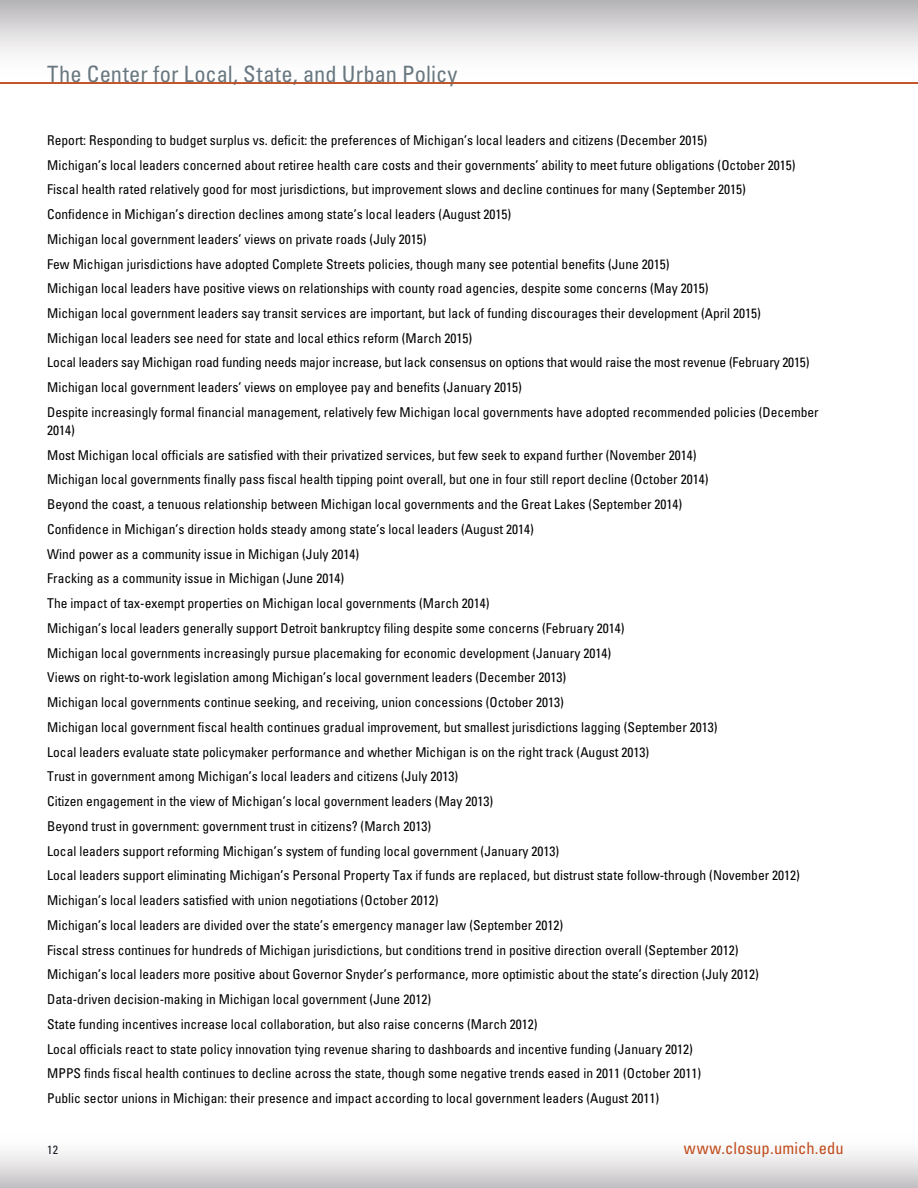
<style>
.page{position:relative;width:918px;height:1188px;background:#fff}
.page>*{position:absolute;margin:0;border:0;box-sizing:border-box;transform-origin:0 0}
.t1{font:condensed 22.5px "Univers LT Std";letter-spacing:.005em;color:#697880}
.t2{font:condensed 16.5px "Univers LT Std";letter-spacing:.01em;color:#c04c1c}
.t3{font:condensed 13.5px/24.8px "Univers LT Std";color:#000}
.t4{font:condensed 12px "Univers LT Std";color:#1a1f27}
</style>
<div class="page">
<div style="left:0;top:1127px;width:918px;height:61px;background:linear-gradient(to bottom,#fff,#c9c7c9)"></div>
<div style="left:0;top:0;width:918px;height:84px;background:linear-gradient(to bottom,#bdbbbd,#fff)"></div>
<hr style="left:0;top:82px;width:918px;height:2px;background:#c04c1c">
<h1 class="t1" style="left:47px;top:59px;width:412px">The Center for Local, State, and Urban Policy</h1>
<p class="t3" style="left:47px;top:127px;width:773px">Report: Responding to budget surplus vs. deficit: the preferences of Michigan’s local leaders and citizens (December 2015)<br>Michigan’s local leaders concerned about retiree health care costs and their governments’ ability to meet future obligations (October 2015)<br>Fiscal health rated relatively good for most jurisdictions, but improvement slows and decline continues for many (September 2015)<br>Confidence in Michigan’s direction declines among state’s local leaders (August 2015)<br>Michigan local government leaders’ views on private roads (July 2015)<br>Few Michigan jurisdictions have adopted Complete Streets policies, though many see potential benefits (June 2015)<br>Michigan local leaders have positive views on relationships with county road agencies, despite some concerns (May 2015)<br>Michigan local government leaders say transit services are important, but lack of funding discourages their development (April 2015)<br>Michigan local leaders see need for state and local ethics reform (March 2015)<br>Local leaders say Michigan road funding needs major increase, but lack consensus on options that would raise the most revenue (February 2015)<br>Michigan local government leaders’ views on employee pay and benefits (January 2015)<br>Despite increasingly formal financial management, relatively few Michigan local governments have adopted recommended policies (December</p>
<p class="t3" style="left:47px;top:418px;width:754px">2014)<br>Most Michigan local officials are satisfied with their privatized services, but few seek to expand further (November 2014)<br>Michigan local governments finally pass fiscal health tipping point overall, but one in four still report decline (October 2014)<br>Beyond the coast, a tenuous relationship between Michigan local governments and the Great Lakes (September 2014)<br>Confidence in Michigan’s direction holds steady among state’s local leaders (August 2014)<br>Wind power as a community issue in Michigan (July 2014)<br>Fracking as a community issue in Michigan (June 2014)<br>The impact of tax-exempt properties on Michigan local governments (March 2014)<br>Michigan’s local leaders generally support Detroit bankruptcy filing despite some concerns (February 2014)<br>Michigan local governments increasingly pursue placemaking for economic development (January 2014)<br>Views on right-to-work legislation among Michigan’s local government leaders (December 2013)<br>Michigan local governments continue seeking, and receiving, union concessions (October 2013)<br>Michigan local government fiscal health continues gradual improvement, but smallest jurisdictions lagging (September 2013)<br>Local leaders evaluate state policymaker performance and whether Michigan is on the right track (August 2013)<br>Trust in government among Michigan’s local leaders and citizens (July 2013)<br>Citizen engagement in the view of Michigan’s local government leaders (May 2013)<br>Beyond trust in government: government trust in citizens? (March 2013)<br>Local leaders support reforming Michigan’s system of funding local government (January 2013)<br>Local leaders support eliminating Michigan’s Personal Property Tax if funds are replaced, but distrust state follow-through (November 2012)<br>Michigan’s local leaders satisfied with union negotiations (October 2012)<br>Michigan’s local leaders are divided over the state’s emergency manager law (September 2012)<br>Fiscal stress continues for hundreds of Michigan jurisdictions, but conditions trend in positive direction overall (September 2012)<br>Michigan’s local leaders more positive about Governor Snyder’s performance, more optimistic about the state’s direction (July 2012)<br>Data-driven decision-making in Michigan local government (June 2012)<br>State funding incentives increase local collaboration, but also raise concerns (March 2012)<br>Local officials react to state policy innovation tying revenue sharing to dashboards and incentive funding (January 2012)<br>MPPS finds fiscal health continues to decline across the state, though some negative trends eased in 2011 (October 2011)<br>Public sector unions in Michigan: their presence and impact according to local government leaders (August 2011)</p>
<p class="t4" style="left:47px;top:1142px;width:12px">12</p>
<p class="t2" style="left:684px;top:1138px;width:161px">www.closup.umich.edu</p>
</div>
